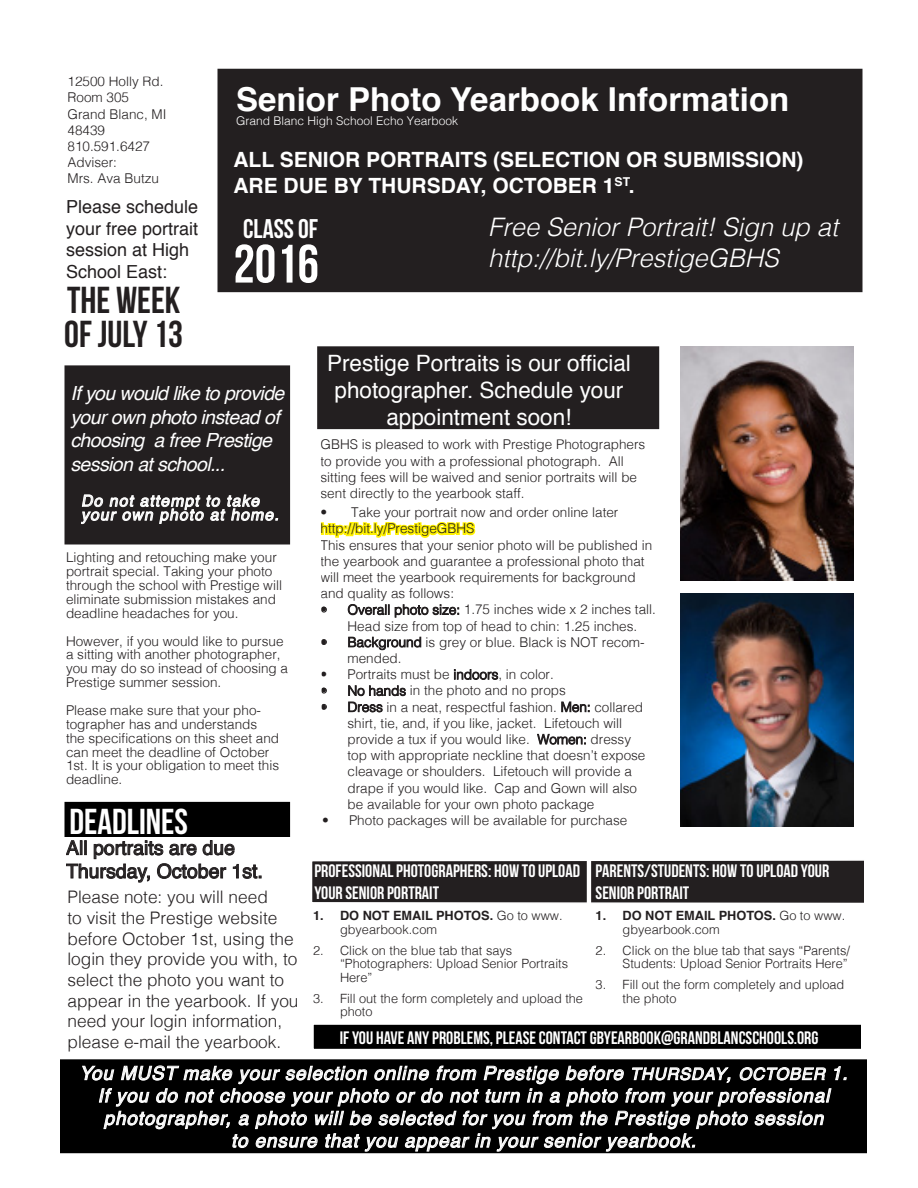
<style>
.page{position:relative;width:918px;height:1188px;background:#fff}
.page>*{position:absolute;margin:0;border:0;box-sizing:border-box;transform-origin:0 0}
.t1{font:54px "Bebas Neue";color:#fff}
.t2{font:37.5px/34.5px "Bebas Neue";color:#231f20}
.t3{font:36px "Bebas Neue";color:#fff}
.t4{font:700 33px "Helvetica";color:#fff}
.t5{font:27px "Bebas Neue";color:#fff}
.t6{font:italic 300 25.5px "Helvetica";color:#fff}
.t7{font:22.5px/27px "Helvetica";color:#fff;text-align:center}
.t8{font:700 21px/25.2px "Helvetica";color:#fff}
.t9{font:italic 19.5px/23.4px "Helvetica";letter-spacing:-.03em;color:#fff}
.t10{font:19.5px/23.4px "Helvetica";color:#231f20}
.t11{font:italic 18.75px/22.5px "Helvetica";letter-spacing:.05em;color:#fff;text-align:center}
.t12{font:18px/21.6px "Bebas Neue";color:#fff}
.t13{font:18px/21.6px "Helvetica";color:#231f20}
.t14{font:300 17.25px/20.7px "Helvetica";color:#231f20}
.t15{font:italic 15.75px/13.8px "Helvetica";letter-spacing:.07em;color:#fff}
.t16{font:300 13.5px/16.2px "Helvetica";color:#231f20}
.t17{font:300 12.75px/13.5px "Helvetica";color:#231f20}
.t18{font:300 12px "Helvetica";color:#fff}
.s1{font-weight:700}
.s2{font-size:16.5px}
</style>
<div class="page">
<div style="left:312px;top:1023px;width:550px;height:27px;background:#000;border:2px solid #fff"></div>
<div style="left:318px;top:347px;width:340px;height:81px;background:#231f20"></div>
<div style="left:317px;top:346px;width:342px;height:83px;border:2px solid #231f20"></div>
<div style="left:218px;top:69px;width:644px;height:222px;background:#231f20"></div>
<div style="left:218px;top:69px;width:644px;height:223px;border:2px solid #231f20"></div>
<div style="left:64px;top:520px;width:226px;height:282px;border:2px solid #fff"></div>
<div style="left:65px;top:366px;width:224px;height:178px;background:#231f20"></div>
<div style="left:64px;top:365px;width:226px;height:179px;border:2px solid #231f20"></div>
<svg style="left:320px;top:522px;width:270px;height:223px"></svg>
<div style="left:64px;top:802px;width:226px;height:35px;background:#000"></div>
<svg style="left:67px;top:841px;width:195px;height:42px"></svg>
<div style="left:312px;top:860px;width:552px;height:43px;background:#231f20"></div>
<div style="left:58px;top:1058px;width:810px;height:97px;background:#000;border:2px solid #fff"></div>
<img style="left:681px;top:594px;width:173px;height:232px">
<svg style="left:81px;top:1065px;width:766px;height:89px"></svg>
<svg style="left:81px;top:494px;width:197px;height:31px"></svg>
<img style="left:681px;top:346px;width:173px;height:235px">
<hr style="left:587px;top:859px;width:4px;height:47px;background:#fff">
<p class="t16" style="left:68px;top:72px;width:101px">12500 Holly Rd.<br>Room 305<br>Grand Blanc, MI<br>48439</p>
<p class="t16" style="left:68px;top:137px;width:84px">810.591.6427</p>
<p class="t16" style="left:68px;top:153px;width:93px">Adviser:<br>Mrs. Ava Butzu</p>
<p class="t13" style="left:66px;top:197px;width:134px">Please schedule your free portrait</p>
<p class="t13" style="left:66px;top:240px;width:125px">session at High<br>School East:</p>
<p class="t2" style="left:64px;top:282px;width:120px">THE WEEK<br>OF JULY 13</p>
<p class="t4" style="left:236px;top:72px;width:555px">Senior Photo Yearbook Information</p>
<p class="t18" style="left:236px;top:110px;width:224px">Grand Blanc High School Echo Yearbook</p>
<p class="t8" style="left:233px;top:148px;width:572px">ALL SENIOR PORTRAITS (SELECTION OR SUBMISSION)<br>ARE DUE BY THURSDAY, OCTOBER 1<sup>ST</sup>.</p>
<p class="t5" style="left:243px;top:214px;width:76px">CLASS OF</p>
<p class="t1" style="left:233px;top:234px;width:87px">2016</p>
<p class="t6" style="left:488px;top:205px;width:352px">Free Senior Portrait! Sign up at</p>
<p class="t6" style="left:488px;top:236px;width:292px">http://bit.ly/PrestigeGBHS</p>
<p class="t9" style="left:70px;top:382px;width:215px">If you would like to provide your own photo instead of choosing a free Prestige session at school...</p>
<p class="t15" style="left:81px;top:494px;width:200px">Do not attempt to take your own photo at home.</p>
<p class="t16" style="left:66px;top:550px;width:218px;line-height:13.8px">Lighting and retouching make your portrait special. Taking your photo through the school with Prestige will eliminate submission mistakes and deadline headaches for you.</p>
<p class="t16" style="left:66px;top:633px;width:224px;line-height:13.8px">However, if you would like to pursue a sitting with another photographer, you may do so instead of choosing a Prestige summer session.</p>
<p class="t16" style="left:66px;top:702px;width:215px;line-height:13.8px">Please make sure that your pho&shy;tographer has and understands the specifications on this sheet and can meet the deadline of October<br>1st. It is your obligation to meet this deadline.</p>
<p class="t3" style="left:70px;top:802px;width:120px">DEADLINES</p>
<p class="t10" style="left:66px;top:837px;width:198px">All portraits are due<br>Thursday, October 1st.</p>
<p class="t14" style="left:68px;top:885px;width:233px">Please note: you will need<br>to visit the Prestige website before October 1st, using the login they provide you with, to select the photo you want to appear in the yearbook. If you need your login information, please e-mail the yearbook.</p>
<p class="t7" style="left:327px;top:350px;width:305px">Prestige Portraits is our official photographer. Schedule your appointment soon!</p>
<p class="t16" style="left:321px;top:436px;width:326px">GBHS is pleased to work with Prestige Photographers to provide you with a professional photograph. All sitting fees will be waived and senior portraits will be sent directly to the yearbook staff.</p>
<p class="t16" style="left:321px;top:503px;width:299px">• Take your portrait now and order online later</p>
<p class="t16" style="left:321px;top:520px;width:155px">http://bit.ly/PrestigeGBHS</p>
<p class="t16" style="left:321px;top:536px;width:333px">This ensures that your senior photo will be published in the yearbook and guarantee a professional photo that will meet the yearbook requirements for background and quality as follows:</p>
<p class="t16" style="left:348px;top:601px;width:310px;text-indent:-27px">• Overall photo size: 1.75 inches wide x 2 inches tall.<br>Head size from top of head to chin: 1.25 inches.</p>
<p class="t16" style="left:348px;top:633px;width:299px;text-indent:-27px">• Background is grey or blue. Black is NOT recom&shy;mended.</p>
<p class="t16" style="left:321px;top:665px;width:235px">• Portraits must be indoors, in color.</p>
<p class="t16" style="left:321px;top:682px;width:247px">• No hands in the photo and no props</p>
<p class="t16" style="left:348px;top:698px;width:299px;text-indent:-27px">• Dress in a neat, respectful fashion. Men: collared shirt, tie, and, if you like, jacket. Lifetouch will provide a tux if you would like. Women: dressy top with appropriate neckline that doesn’t expose cleavage or shoulders. Lifetouch will provide a drape if you would like. Cap and Gown will also be available for your own photo package</p>
<p class="t16" style="left:322px;top:811px;width:307px">• Photo packages will be available for purchase</p>
<p class="t12" style="left:314px;top:860px;width:267px">PROFESSIONAL PHOTOGRAPHERS: HOW TO UPLOAD<br>YOUR SENIOR PORTRAIT</p>
<p class="t12" style="left:596px;top:860px;width:235px">PARENTS/STUDENTS: HOW TO UPLOAD YOUR<br>SENIOR PORTRAIT</p>
<p class="t17" style="left:623px;top:908px;width:224px;text-indent:-27px"><span class="s1">1. DO NOT EMAIL PHOTOS.</span> Go to www. gbyearbook.com</p>
<p class="t17" style="left:596px;top:942px;width:256px;text-align:right">2. Click on the blue tab that says “Parents/<br>Students: Upload Senior Portraits Here”</p>
<p class="t17" style="left:623px;top:977px;width:223px;text-indent:-27px">3. Fill out the form completely and upload the photo</p>
<p class="t12" style="left:340px;top:1027px;width:480px">IF YOU HAVE ANY PROBLEMS, PLEASE CONTACT GBYEARBOOK@GRANDBLANCSCHOOLS.ORG</p>
<p class="t17" style="left:340px;top:908px;width:224px;text-indent:-27px"><span class="s1">1. DO NOT EMAIL PHOTOS.</span> Go to www. gbyearbook.com</p>
<p class="t17" style="left:340px;top:942px;width:230px;text-indent:-27px">2. Click on the blue tab that says “Photographers: Upload Senior Portraits<br>Here”</p>
<p class="t17" style="left:340px;top:990px;width:245px;text-indent:-27px">3. Fill out the form completely and upload the photo</p>
<p class="t11" style="left:79px;top:1062px;width:770px">You MUST make your selection online from Prestige before <span class="s2">THURSDAY</span>, <span class="s2">OCTOBER</span> 1.<br>If you do not choose your photo or do not turn in a photo from your professional photographer, a photo will be selected for you from the Prestige photo session<br>to ensure that you appear in your senior yearbook.</p>
</div>
